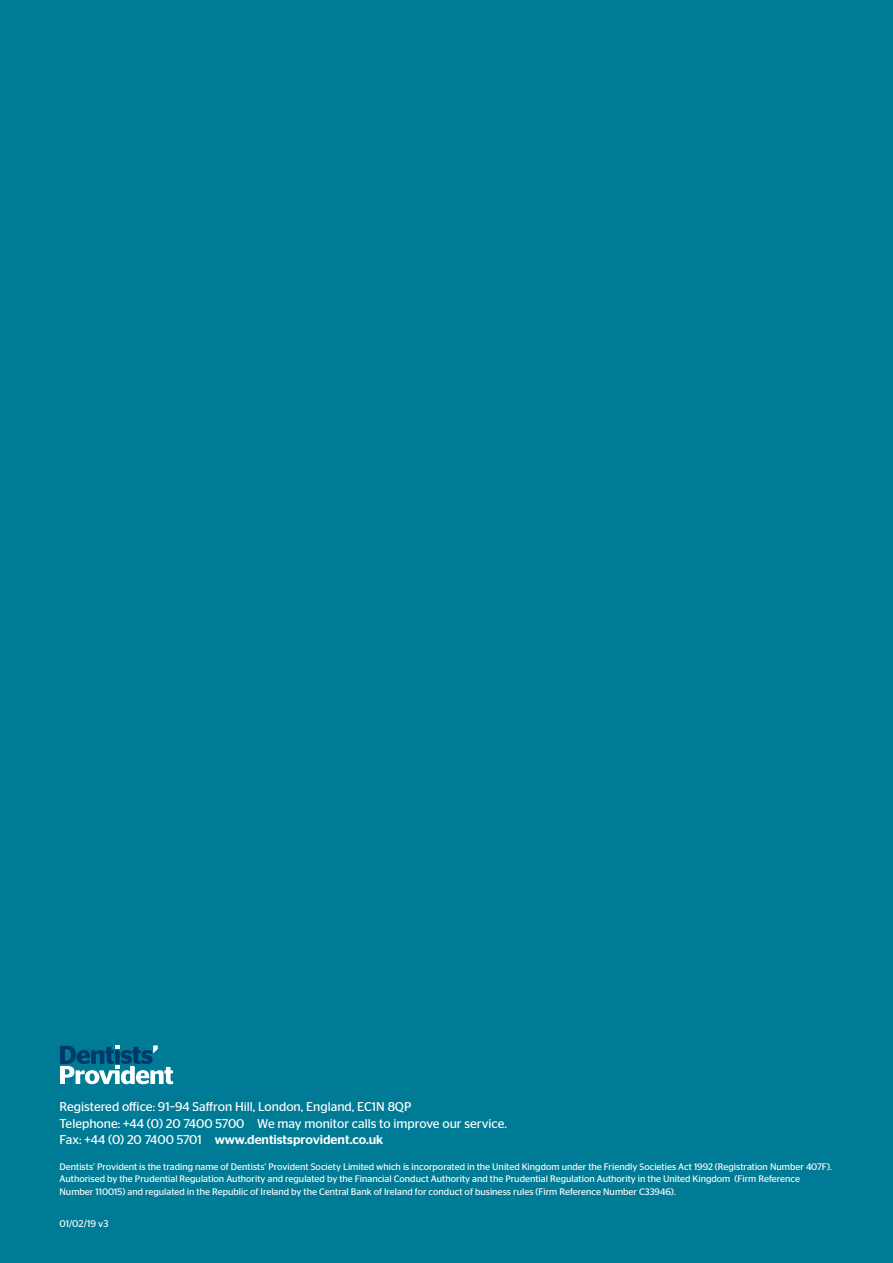
<style>
.page{position:relative;width:893px;height:1263px;background:#007b96}
.page>*{position:absolute;margin:0;border:0;box-sizing:border-box;transform-origin:0 0}
.t1{font:12.75px/16.5px "Stag Sans";color:#fff}
.t2{font:9.75px "Stag Sans";color:#fff}
.t3{font:9.45px/12.6px "Stag Sans";color:#fff}
.s1{font-weight:500}
</style>
<div class="page">
<svg style="left:60px;top:1045px;width:113px;height:39px"></svg>
<h1 class="t1" style="left:60px;top:1099px;width:449px">Registered office: 91–94 Saffron Hill, London, England, EC1N 8QP<br>Telephone: +44 (0) 20 7400 5700 We may monitor calls to improve our service.<br>Fax: +44 (0) 20 7400 5701 <span class="s1">www.dentistsprovident.co.uk</span></h1>
<p class="t3" style="left:60px;top:1160px;width:774px">Dentists’ Provident is the trading name of Dentists’ Provident Society Limited which is incorporated in the United Kingdom under the Friendly Societies Act 1992 (Registration Number 407F).<br>Authorised by the Prudential Regulation Authority and regulated by the Financial Conduct Authority and the Prudential Regulation Authority in the United Kingdom (Firm Reference<br>Number 110015) and regulated in the Republic of Ireland by the Central Bank of Ireland for conduct of business rules (Firm Reference Number C33946).</p>
<p class="t2" style="left:60px;top:1218px;width:50px">01/02/19 v3</p>
</div>
